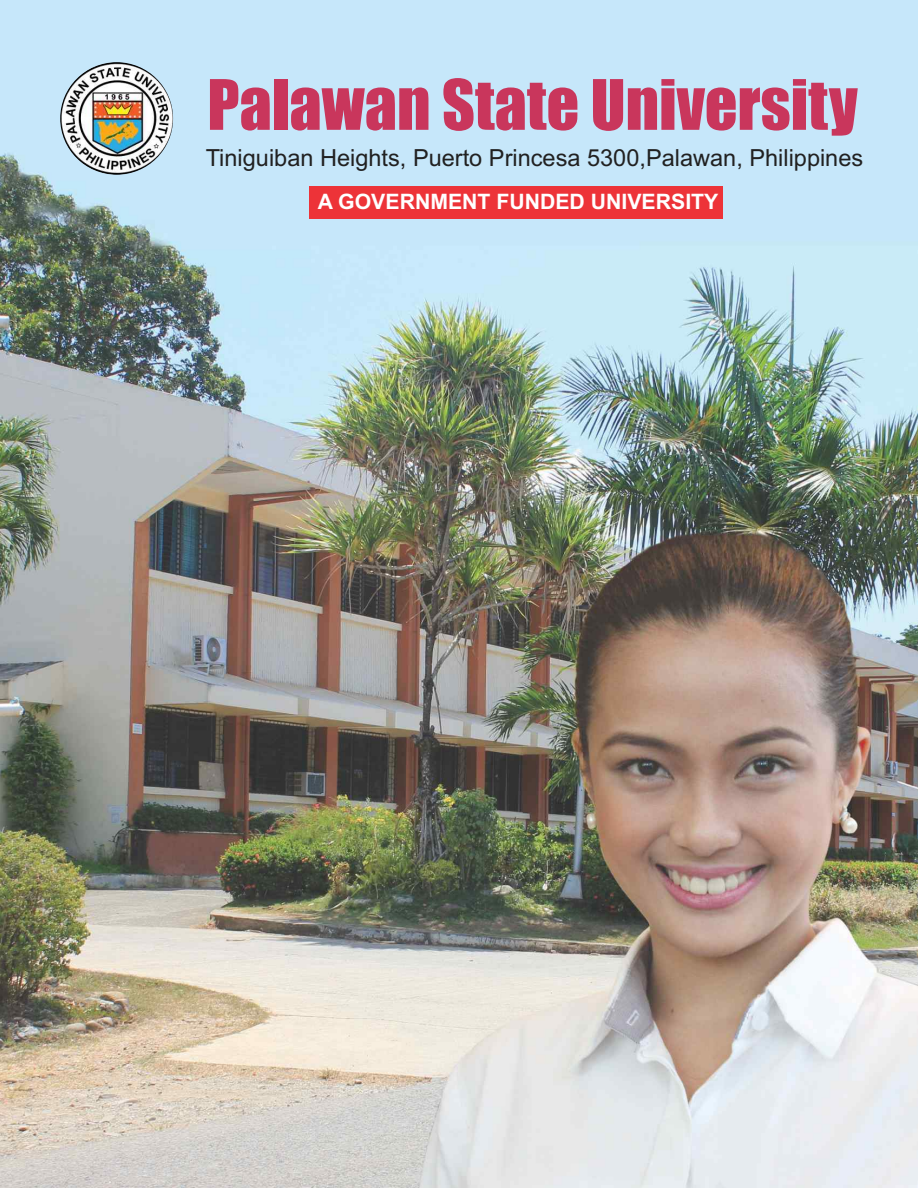
<style>
.page{position:relative;width:918px;height:1188px;background:#fff}
.page>*{position:absolute;margin:0;border:0;box-sizing:border-box;transform-origin:0 0}
.t1{font:64.2px "Impact";color:#c9365c}
.t2{font:23.55px "Arial";color:#212121}
.t3{font:700 21.3px "Arial";color:#fff}
</style>
<div class="page">
<img style="left:0;top:0;width:918px;height:1188px">
<img style="left:60px;top:62px;width:113px;height:113px">
<div style="left:309px;top:186px;width:414px;height:33px;background:#ed3338"></div>
<h1 class="t1" style="left:207px;top:79px;width:652px">Palawan State University</h1>
<p class="t2" style="left:206px;top:149px;width:659px">Tiniguiban Heights, Puerto Princesa 5300,Palawan, Philippines</p>
<p class="t3" style="left:318px;top:194px;width:402px">A GOVERNMENT FUNDED UNIVERSITY</p>
</div>
